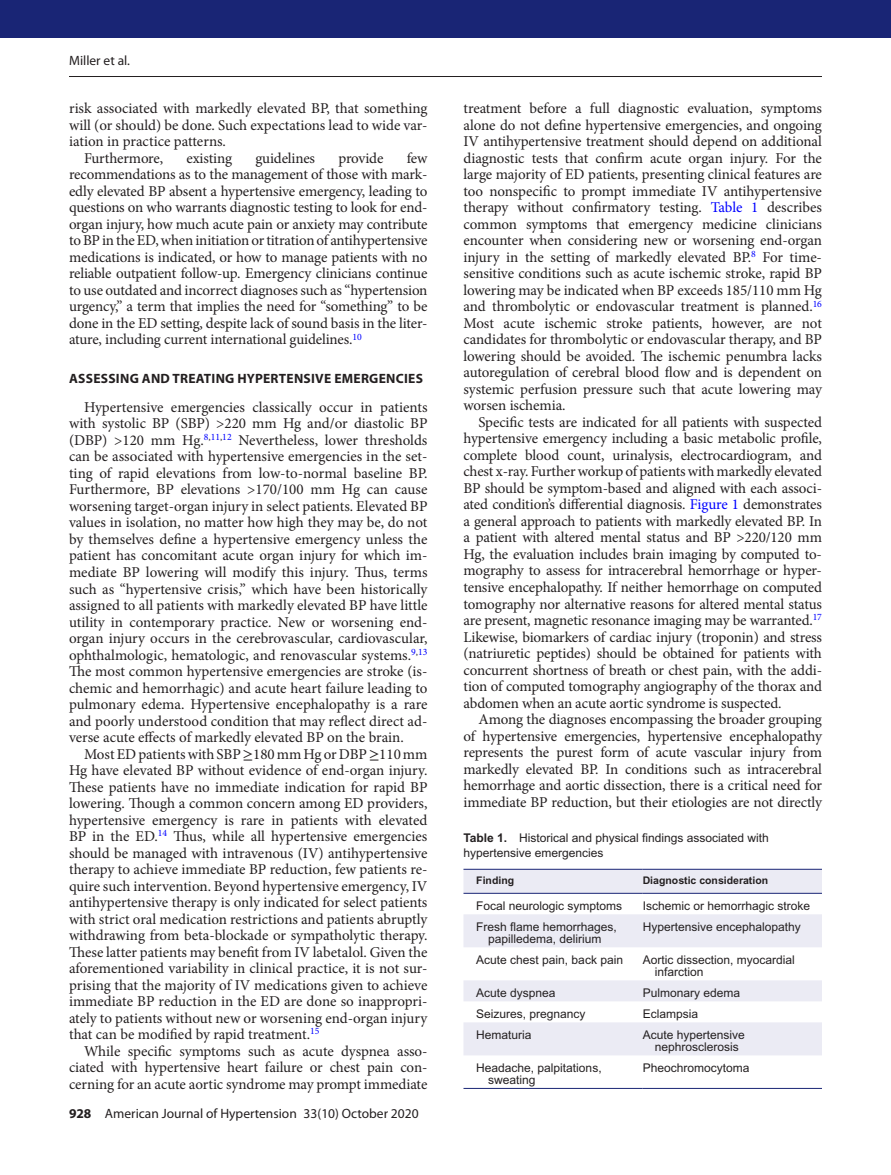
<style>
.page{position:relative;width:891px;height:1175px;background:#fff}
.page>*{position:absolute;margin:0;border:0;box-sizing:border-box;transform-origin:0 0}
.t1{font:15px/16.5px "Minion Pro";letter-spacing:-.01em;color:#231f20;text-align:justify}
.t2{font:13.5px "Myriad Pro";color:#231f20}
.t3{font:700 13.5px "Myriad Pro";letter-spacing:.02em;color:#231f20}
.t4{font:12px/12px "Arial MT Std";color:#231f20}
.t5{font:700 10.5px "Arial MT Std";color:#231f20}
.s1{font-family:"STIX General"}
.s2{font-weight:700}
.s3{color:#00f}
</style>
<div class="page">
<hr style="left:69px;top:76px;width:753px;height:1px;background:#231f20">
<div style="left:0;top:0;width:891px;height:38px;background:#192575"></div>
<div style="left:463px;top:869px;width:359px;height:23px;background:#ebebf4"></div>
<svg style="left:463px;top:893px;width:359px;height:1px"></svg>
<svg style="left:463px;top:914px;width:359px;height:141px;fill:#ebebf4"></svg>
<hr style="left:463px;top:868px;width:180px;height:1px;background:#192575">
<hr style="left:463px;top:892px;width:180px;height:1px;background:#192575">
<hr style="left:643px;top:868px;width:179px;height:1px;background:#192575">
<hr style="left:643px;top:892px;width:179px;height:1px;background:#192575">
<hr style="left:463px;top:1087px;width:180px;height:1px;background:#192575">
<hr style="left:643px;top:1087px;width:179px;height:1px;background:#192575">
<p class="t2" style="left:69px;top:52px;width:63px">Miller et al.</p>
<p class="t1" style="left:69px;top:100px;width:360px">risk associated with markedly elevated BP, that something</p>
<p class="t1" style="left:69px;top:117px;width:360px">will (or should) be done. Such expectations lead to wide var-</p>
<p class="t1" style="left:69px;top:133px;width:159px">iation in practice patterns.</p>
<p class="t1" style="left:84px;top:150px;width:81px">Furthermore,</p>
<p class="t1" style="left:186px;top:150px;width:47px">existing</p>
<p class="t1" style="left:255px;top:150px;width:61px">guidelines</p>
<p class="t1" style="left:338px;top:150px;width:46px">provide</p>
<p class="t1" style="left:69px;top:150px;width:360px;text-indent:338px">few recommendations as to the management of those with mark&shy;edly elevated BP absent a hypertensive emergency, leading to questions on who warrants diagnostic testing to look for end&shy;organ injury, how much acute pain or anxiety may contribute to BP in the ED, when initiation or titration of antihypertensive medications is indicated, or how to manage patients with no reliable outpatient follow-up. Emergency clinicians continue to use outdated and incorrect diagnoses such as “hypertension urgency,” a term that implies the need for “something” to be done in the ED setting, despite lack of sound basis in the liter&shy;ature, including current international guidelines.<sup>10</sup></p>
<p class="t3" style="left:69px;top:370px;width:355px">ASSESSING AND TREATING HYPERTENSIVE EMERGENCIES</p>
<p class="t1" style="left:69px;top:399px;width:360px;text-indent:15px">Hypertensive emergencies classically occur in patients with systolic BP (SBP) &gt;220 mm Hg and/or diastolic BP (DBP) &gt;120 mm Hg.<sup>8</sup><sup>,</sup><sup>11</sup><sup>,</sup><sup>12</sup> Nevertheless, lower thresholds can be associated with hypertensive emergencies in the set&shy;ting of rapid elevations from low-to-normal baseline BP.<br>Furthermore, BP elevations &gt;170/100 mm Hg can cause worsening target-organ injury in select patients. Elevated BP values in isolation, no matter how high they may be, do not by themselves define a hypertensive emergency unless the patient has concomitant acute organ injury for which im&shy;mediate BP lowering will modify this injury. Thus, terms such as “hypertensive crisis,” which have been historically assigned to all patients with markedly elevated BP have little utility in contemporary practice. New or worsening end&shy;organ injury occurs in the cerebrovascular, cardiovascular, ophthalmologic, hematologic, and renovascular systems.<sup>9</sup><sup>,</sup><sup>13<br></sup>The most common hypertensive emergencies are stroke (is&shy;chemic and hemorrhagic) and acute heart failure leading to pulmonary edema. Hypertensive encephalopathy is a rare and poorly understood condition that may reflect direct ad&shy;verse acute effects of markedly elevated BP on the brain.</p>
<p class="t1" style="left:69px;top:745px;width:360px;text-indent:15px">Most ED patients with SBP <span class="s1">≥</span>180 mm Hg or DBP <span class="s1">≥</span>110 mm Hg have elevated BP without evidence of end-organ injury.<br>These patients have no immediate indication for rapid BP lowering. Though a common concern among ED providers, hypertensive emergency is rare in patients with elevated BP in the ED.<sup>14</sup> Thus, while all hypertensive emergencies should be managed with intravenous (IV) antihypertensive therapy to achieve immediate BP reduction, few patients re&shy;quire such intervention. Beyond hypertensive emergency, IV antihypertensive therapy is only indicated for select patients with strict oral medication restrictions and patients abruptly withdrawing from beta-blockade or sympatholytic therapy.<br>These latter patients may benefit from IV labetalol. Given the aforementioned variability in clinical practice, it is not sur&shy;prising that the majority of IV medications given to achieve immediate BP reduction in the ED are done so inappropri&shy;ately to patients without new or worsening end-organ injury that can be modified by rapid treatment.<sup>15</sup></p>
<p class="t1" style="left:69px;top:1042px;width:360px;text-indent:15px">While specific symptoms such as acute dyspnea asso&shy;ciated with hypertensive heart failure or chest pain con&shy;cerning for an acute aortic syndrome may prompt immediate</p>
<p class="t2" style="left:69px;top:1105px;width:351px"><span class="s2">928</span> American Journal of Hypertension 33(10) October 2020</p>
<p class="t1" style="left:463px;top:100px;width:360px">treatment before a full diagnostic evaluation, symptoms alone do not define hypertensive emergencies, and ongoing IV antihypertensive treatment should depend on additional diagnostic tests that confirm acute organ injury. For the large majority of ED patients, presenting clinical features are too nonspecific to prompt immediate IV antihypertensive therapy without confirmatory testing. <span class="s3">Table 1</span> describes common symptoms that emergency medicine clinicians encounter when considering new or worsening end-organ injury in the setting of markedly elevated BP.<sup>8</sup> For time&shy;sensitive conditions such as acute ischemic stroke, rapid BP lowering may be indicated when BP exceeds 185/110 mm Hg and thrombolytic or endovascular treatment is planned.<sup>16<br></sup>Most acute ischemic stroke patients, however, are not candidates for thrombolytic or endovascular therapy, and BP lowering should be avoided. The ischemic penumbra lacks autoregulation of cerebral blood flow and is dependent on systemic perfusion pressure such that acute lowering may worsen ischemia.</p>
<p class="t1" style="left:463px;top:414px;width:360px;text-indent:15px">Specific tests are indicated for all patients with suspected hypertensive emergency including a basic metabolic profile, complete blood count, urinalysis, electrocardiogram, and chest x-ray. Further workup of patients with markedly elevated BP should be symptom-based and aligned with each associ&shy;ated condition’s differential diagnosis. <span class="s3">Figure 1</span> demonstrates a general approach to patients with markedly elevated BP. In a patient with altered mental status and BP &gt;220/120 mm Hg, the evaluation includes brain imaging by computed to&shy;mography to assess for intracerebral hemorrhage or hyper&shy;tensive encephalopathy. If neither hemorrhage on computed tomography nor alternative reasons for altered mental status are present, magnetic resonance imaging may be warranted.<sup>17<br></sup>Likewise, biomarkers of cardiac injury (troponin) and stress (natriuretic peptides) should be obtained for patients with concurrent shortness of breath or chest pain, with the addi&shy;tion of computed tomography angiography of the thorax and abdomen when an acute aortic syndrome is suspected.</p>
<p class="t1" style="left:463px;top:711px;width:360px;text-indent:15px">Among the diagnoses encompassing the broader grouping of hypertensive emergencies, hypertensive encephalopathy represents the purest form of acute vascular injury from markedly elevated BP. In conditions such as intracerebral hemorrhage and aortic dissection, there is a critical need for immediate BP reduction, but their etiologies are not directly</p>
<p class="t4" style="left:463px;top:830px;width:307px;line-height:15px"><span class="s2">Table 1.</span> Historical and physical findings associated with hypertensive emergencies</p>
<p class="t5" style="left:476px;top:874px;width:39px">Finding</p>
<p class="t5" style="left:643px;top:874px;width:127px">Diagnostic consideration</p>
<p class="t4" style="left:476px;top:899px;width:148px">Focal neurologic symptoms</p>
<p class="t4" style="left:643px;top:899px;width:169px">Ischemic or hemorrhagic stroke</p>
<p class="t4" style="left:476px;top:920px;width:142px;text-align:center">Fresh flame hemorrhages, papilledema, delirium</p>
<p class="t4" style="left:643px;top:920px;width:160px">Hypertensive encephalopathy</p>
<p class="t4" style="left:476px;top:953px;width:148px">Acute chest pain, back pain</p>
<p class="t4" style="left:655px;top:953px;width:142px;text-indent:-12px">Aortic dissection, myocardial infarction</p>
<p class="t4" style="left:476px;top:986px;width:81px">Acute dyspnea</p>
<p class="t4" style="left:643px;top:986px;width:99px">Pulmonary edema</p>
<p class="t4" style="left:476px;top:1007px;width:111px">Seizures, pregnancy</p>
<p class="t4" style="left:643px;top:1007px;width:57px">Eclampsia</p>
<p class="t4" style="left:476px;top:1028px;width:57px">Hematuria</p>
<p class="t4" style="left:643px;top:1028px;width:104px;text-align:center">Acute hypertensive nephrosclerosis</p>
<p class="t4" style="left:488px;top:1061px;width:115px;text-indent:-12px">Headache, palpitations, sweating</p>
<p class="t4" style="left:643px;top:1061px;width:108px">Pheochromocytoma</p>
</div>
